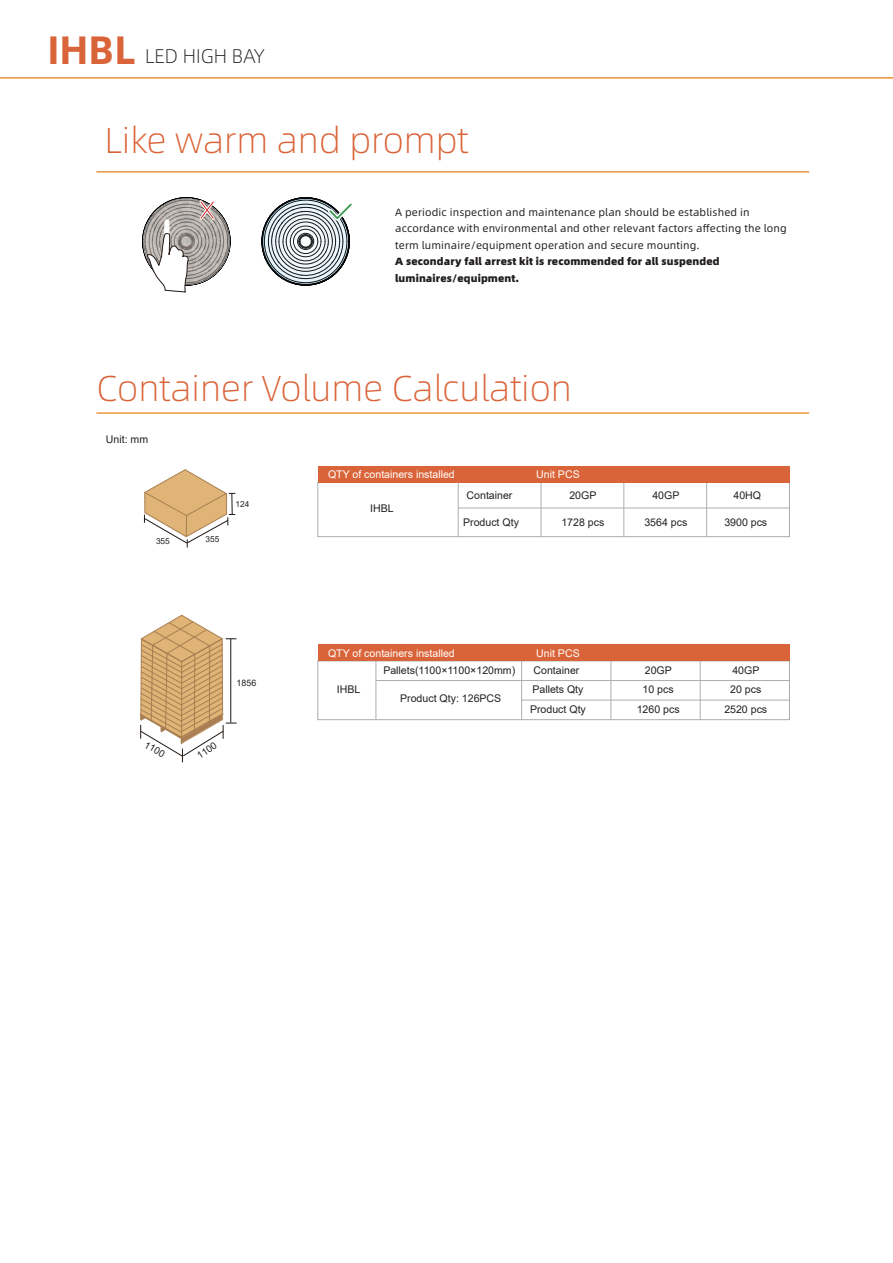
<style>
.page{position:relative;width:893px;height:1263px;background:#fff}
.page>*{position:absolute;margin:0;border:0;box-sizing:border-box;transform-origin:0 0}
.t1{font:36px "Alibaba Pu Hui Ti L";color:#da6439}
.t2{font:19.8px "Alibaba Pu Hui Ti L";color:#231f20}
.t3{font:10.65px/20.2px "Arial";color:#231f20}
.t4{font:10.65px "Arial";color:#fff}
.t5{font:10.5px/16.5px "Alibaba Pu Hui Ti R";letter-spacing:.015em;color:#221e1e}
.t6{font:10.5px/16.5px "Alibaba Pu Hui Ti H";letter-spacing:.015em;color:#221e1e}
.t7{font:9.6px "Arial";color:#231f20}
.t8{font:8.85px "Arial";color:#231f20}
.t9{font:8.25px "Arial";color:#231f20}
.s1{font-family:"Alibaba Pu Hui Ti B";font-size:39.6px;color:#da6439}
</style>
<div class="page">
<svg style="left:142px;top:197px;width:89px;height:95px"></svg>
<svg style="left:261px;top:197px;width:91px;height:89px"></svg>
<hr style="left:0;top:77px;width:893px;height:2px;background:#ea8f2f">
<hr style="left:96px;top:171px;width:713px;height:2px;background:#ea8f2f">
<hr style="left:96px;top:412px;width:713px;height:2px;background:#ea8f2f">
<svg style="left:144px;top:469px;width:91px;height:78px"></svg>
<div style="left:318px;top:482px;width:472px;height:55px;border:1px solid #acaeb1"></div>
<hr style="left:458px;top:508px;width:331px;height:1px;background:#acaeb1">
<hr style="left:624px;top:481px;width:1px;height:56px;background:#acaeb1">
<hr style="left:706px;top:481px;width:1px;height:56px;background:#acaeb1">
<hr style="left:789px;top:466px;width:1px;height:71px;background:#acaeb1">
<hr style="left:541px;top:481px;width:1px;height:56px;background:#acaeb1">
<div style="left:318px;top:466px;width:471px;height:16px;background:#da6439"></div>
<div style="left:318px;top:661px;width:472px;height:59px;border:1px solid #acaeb1"></div>
<hr style="left:522px;top:700px;width:267px;height:1px;background:#acaeb1">
<hr style="left:376px;top:680px;width:413px;height:1px;background:#acaeb1">
<hr style="left:700px;top:661px;width:1px;height:59px;background:#acaeb1">
<hr style="left:789px;top:645px;width:1px;height:75px;background:#acaeb1">
<hr style="left:611px;top:661px;width:1px;height:59px;background:#acaeb1">
<hr style="left:521px;top:661px;width:1px;height:59px;background:#acaeb1">
<hr style="left:376px;top:661px;width:1px;height:59px;background:#acaeb1">
<div style="left:318px;top:645px;width:471px;height:16px;background:#da6439"></div>
<svg style="left:140px;top:614px;width:97px;height:148px"></svg>
<hr style="left:458px;top:482px;width:1px;height:55px;background:#acaeb1">
<h2 class="t2" style="left:47px;top:41px;width:219px"><span class="s1">IHBL</span> LED HIGH BAY</h2>
<h1 class="t1" style="left:105px;top:114px;width:365px">Like warm and prompt</h1>
<p class="t5" style="left:395px;top:203px;width:393px">A periodic inspection and maintenance plan should be established in accordance with environmental and other relevant factors affecting the long term luminaire/equipment operation and secure mounting.</p>
<p class="t6" style="left:395px;top:253px;width:326px">A secondary fall arrest kit is recommended for all suspended luminaires/equipment.</p>
<h1 class="t1" style="left:96px;top:361px;width:477px">Container Volume Calculation</h1>
<p class="t3" style="left:106px;top:429px;width:44px">Unit: mm</p>
<p class="t9" style="left:156px;top:535px;width:15px">355</p>
<p class="t9" style="left:206px;top:533px;width:15px">355</p>
<p class="t9" style="left:235px;top:499px;width:15px">124</p>
<p class="t8" style="left:237px;top:677px;width:21px">1856</p>
<p class="t7" style="left:149px;top:738px;width:23px;rotate:30deg">1100</p>
<p class="t7" style="left:194px;top:750px;width:23px;rotate:-33deg">1100</p>
<p class="t4" style="left:328px;top:467px;width:128px">QTY of containers installed</p>
<p class="t4" style="left:536px;top:467px;width:45px">Unit PCS</p>
<p class="t3" style="left:467px;top:485px;width:47px">Container</p>
<p class="t3" style="left:569px;top:485px;width:29px">20GP</p>
<p class="t3" style="left:463px;top:512px;width:57px">Product Qty</p>
<p class="t3" style="left:561px;top:512px;width:44px">1728 pcs</p>
<p class="t3" style="left:370px;top:498px;width:25px">IHBL</p>
<p class="t3" style="left:652px;top:485px;width:29px">40GP</p>
<p class="t3" style="left:644px;top:512px;width:44px">3564 pcs</p>
<p class="t3" style="left:733px;top:485px;width:29px">40HQ</p>
<p class="t3" style="left:724px;top:512px;width:44px">3900 pcs</p>
<p class="t4" style="left:328px;top:645px;width:128px">QTY of containers installed</p>
<p class="t4" style="left:536px;top:645px;width:45px">Unit PCS</p>
<p class="t3" style="left:383px;top:660px;width:133px">Pallets(1100×1100×120mm)</p>
<p class="t3" style="left:534px;top:660px;width:47px">Container</p>
<p class="t3" style="left:645px;top:660px;width:29px">20GP</p>
<p class="t3" style="left:530px;top:679px;width:57px">Pallets Qty<br>Product Qty</p>
<p class="t3" style="left:637px;top:679px;width:44px;text-align:center">10 pcs<br>1260 pcs</p>
<p class="t3" style="left:337px;top:679px;width:25px">IHBL</p>
<p class="t3" style="left:400px;top:688px;width:103px">Product Qty: 126PCS</p>
<p class="t3" style="left:730px;top:661px;width:33px;line-height:18.5px">40GP<br>20 pcs</p>
<p class="t3" style="left:724px;top:699px;width:44px">2520 pcs</p>
</div>
